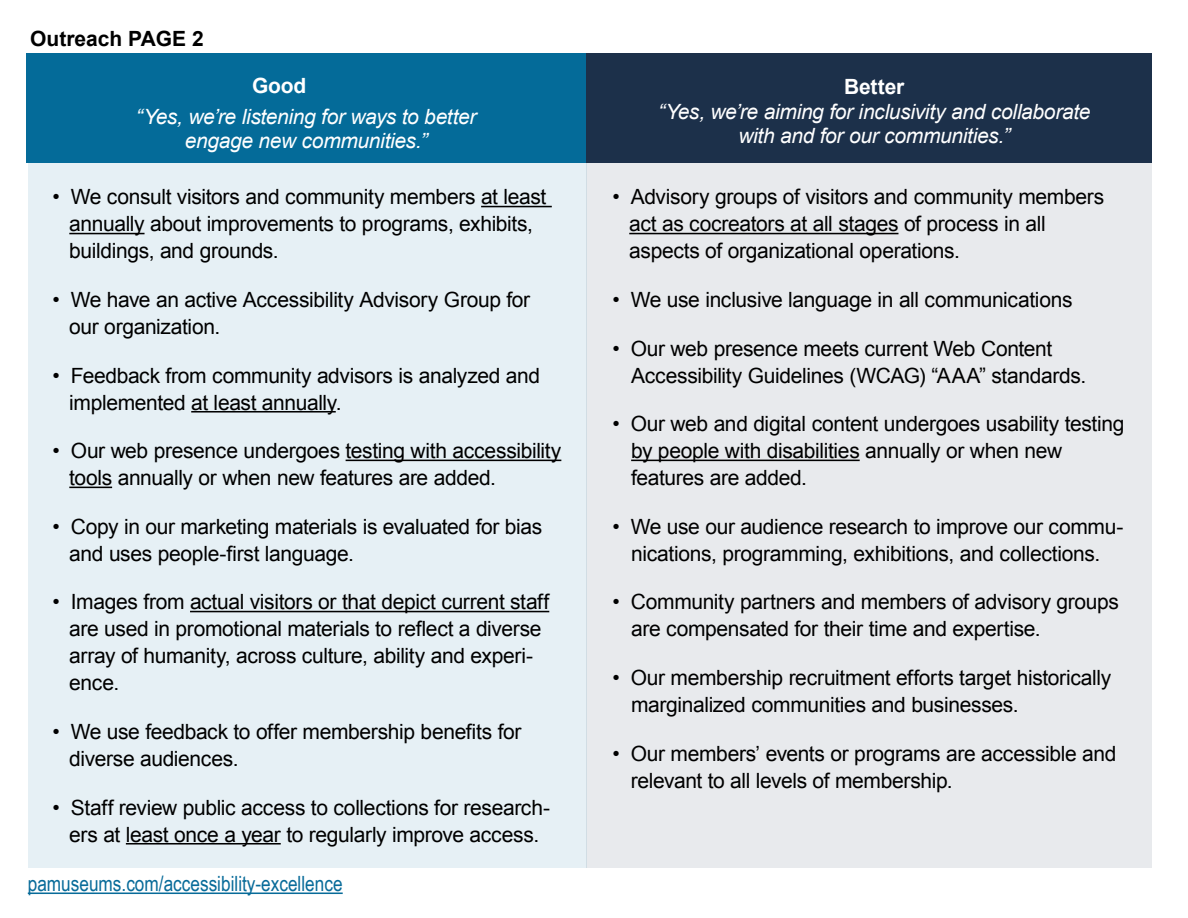
<style>
.page{position:relative;width:1188px;height:918px;background:#fff}
.page>*{position:absolute;margin:0;border:0;box-sizing:border-box;transform-origin:0 0}
.t1{font:21px/27px "Arial";letter-spacing:-.015em;color:#000}
.t2{font:italic 21px/24px "Arial";letter-spacing:-.015em;color:#fff;text-align:center}
.t3{font:21px "Arial Narrow";color:#086b99}
.t4{font:700 21px "Arial";color:#000}
.t5{font:700 21px "Arial";letter-spacing:-.01em;color:#fff}
</style>
<div class="page">
<div style="left:586px;top:163px;width:566px;height:705px;background:#e8eaed"></div>
<div style="left:28px;top:163px;width:558px;height:705px;background:#e6f0f5"></div>
<div style="left:26px;top:54px;width:560px;height:109px;background:#046b99"></div>
<div style="left:586px;top:54px;width:566px;height:109px;background:#1c304a"></div>
<hr style="left:481px;top:206px;width:71px;height:1px;background:#000">
<hr style="left:69px;top:233px;width:76px;height:1px;background:#000">
<hr style="left:191px;top:411px;width:145px;height:2px;background:#000">
<hr style="left:346px;top:460px;width:215px;height:1px;background:#000">
<hr style="left:69px;top:487px;width:43px;height:1px;background:#000">
<hr style="left:190px;top:611px;width:359px;height:1px;background:#000">
<hr style="left:126px;top:843px;width:155px;height:2px;background:#000">
<hr style="left:629px;top:233px;width:269px;height:1px;background:#000">
<hr style="left:631px;top:460px;width:229px;height:1px;background:#000">
<hr style="left:28px;top:893px;width:315px;height:1px;background:#086b99">
<p class="t4" style="left:30px;top:25px;width:175px">Outreach PAGE 2</p>
<p class="t5" style="left:252px;top:72px;width:56px">Good</p>
<p class="t2" style="left:136px;top:104px;width:342px">“Yes, we’re listening for ways to better engage new communities.”</p>
<p class="t1" style="left:69px;top:184px;width:479px;text-indent:-17px">• We consult visitors and community members at least annually about improvements to programs, exhibits, buildings, and grounds.</p>
<p class="t1" style="left:69px;top:286px;width:462px;text-indent:-17px">• We have an active Accessibility Advisory Group for our organization.</p>
<p class="t1" style="left:69px;top:362px;width:472px;text-indent:-17px">• Feedback from community advisors is analyzed and implemented at least annually.</p>
<p class="t1" style="left:69px;top:437px;width:494px;text-indent:-17px">• Our web presence undergoes testing with accessibility tools annually or when new features are added.</p>
<p class="t1" style="left:69px;top:513px;width:475px;text-indent:-17px">• Copy in our marketing materials is evaluated for bias and uses people-first language.</p>
<p class="t1" style="left:69px;top:589px;width:482px;text-indent:-17px">• Images from actual visitors or that depict current staff are used in promotional materials to reflect a diverse array of humanity, across culture, ability and experi&shy;ence.</p>
<p class="t1" style="left:69px;top:718px;width:454px;text-indent:-17px">• We use feedback to offer membership benefits for diverse audiences.</p>
<p class="t1" style="left:52px;top:794px;width:499px;text-align:center">• Staff review public access to collections for research&shy;ers at least once a year to regularly improve access.</p>
<p class="t3" style="left:28px;top:868px;width:316px">pamuseums.com/accessibility-excellence</p>
<p class="t5" style="left:844px;top:72px;width:62px">Better</p>
<p class="t2" style="left:658px;top:100px;width:434px">“Yes, we’re aiming for inclusivity and collaborate with and for our communities.”</p>
<p class="t1" style="left:629px;top:184px;width:476px;text-indent:-17px">• Advisory groups of visitors and community members act as cocreators at all stages of process in all aspects of organizational operations.</p>
<p class="t1" style="left:612px;top:286px;width:462px">• We use inclusive language in all communications</p>
<p class="t1" style="left:631px;top:335px;width:457px;text-indent:-19px">• Our web presence meets current Web Content<br>Accessibility Guidelines (WCAG) “AAA” standards.</p>
<p class="t1" style="left:631px;top:410px;width:495px;text-indent:-19px">• Our web and digital content undergoes usability testing by people with disabilities annually or when new features are added.</p>
<p class="t1" style="left:612px;top:513px;width:512px;text-align:center">• We use our audience research to improve our commu&shy;nications, programming, exhibitions, and collections.</p>
<p class="t1" style="left:631px;top:589px;width:489px;text-indent:-19px">• Community partners and members of advisory groups are compensated for their time and expertise.</p>
<p class="t1" style="left:631px;top:664px;width:482px;text-indent:-19px">• Our membership recruitment efforts target historically marginalized communities and businesses.</p>
<p class="t1" style="left:631px;top:740px;width:487px;text-indent:-19px">• Our members’ events or programs are accessible and relevant to all levels of membership.</p>
</div>
